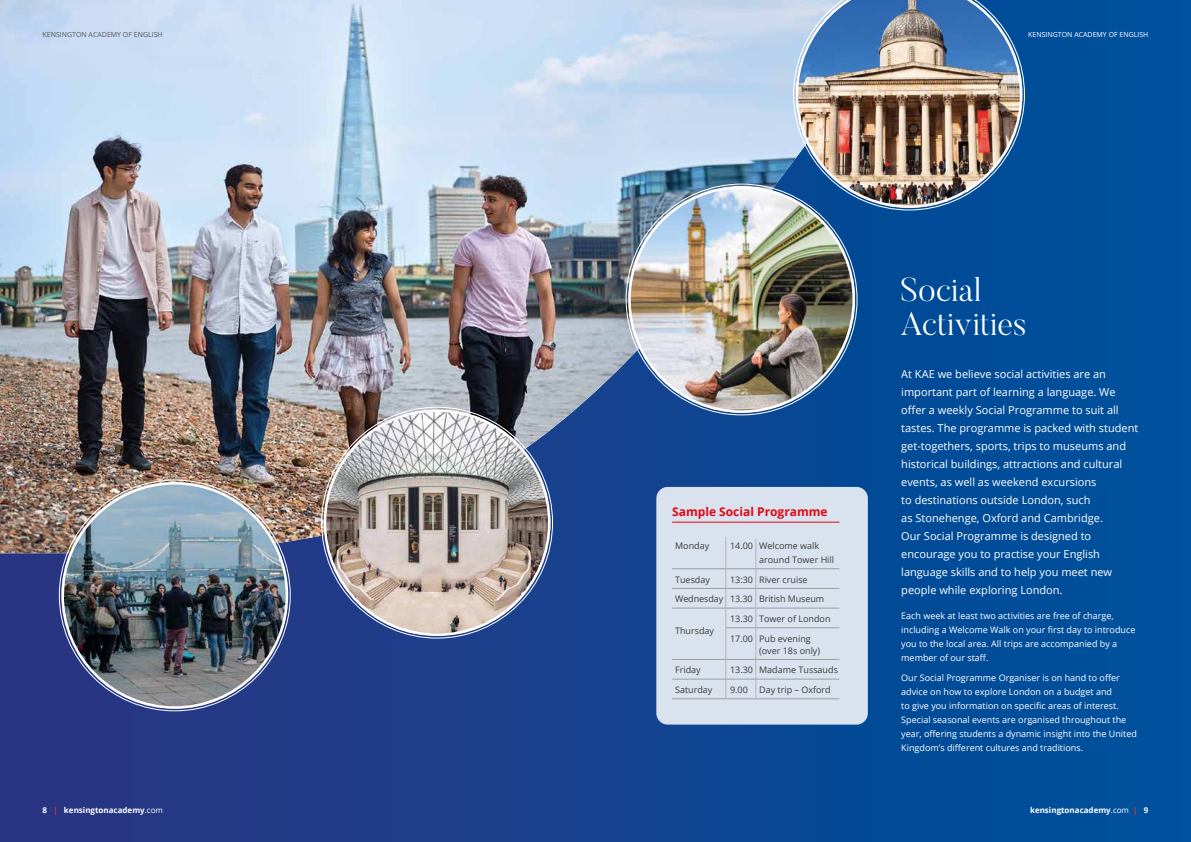
<style>
.page{position:relative;width:1191px;height:842px;background:#fff}
.page>*{position:absolute;margin:0;border:0;box-sizing:border-box;transform-origin:0 0}
.t1{font:300 33px/34px "Butler";color:#fff}
.t2{font:700 12px "Open Sans";color:#e30613}
.t3{font:11px/18px "Open Sans";color:#fff}
.t4{font:9px/14px "Open Sans";color:#fff}
.t5{font:9px/19.7px "Open Sans";color:#3c3c3b}
.t6{font:700 8px "Open Sans";color:#fff}
.t7{font:7px "Open Sans";color:#fff}
.t8{font:7px "Open Sans";color:#575756}
.s1{color:#db3a3a}
.s2{font-weight:400}
.s3{color:#e63323}
</style>
<div class="page">
<div style="left:0;top:0;width:1191px;height:842px;background:linear-gradient(to right,#2f3582,#00519d)"></div>
<div style="left:909px;top:0;width:282px;height:553px;background:#004f9b"></div>
<img style="left:0;top:0;width:909px;height:553px">
<img style="left:628px;top:186px;width:227px;height:227px;border-radius:113px">
<svg style="left:793px;top:0;width:231px;height:210px"></svg>
<img style="left:795px;top:0;width:227px;height:208px">
<img style="left:324px;top:411px;width:226px;height:223px">
<div style="left:656px;top:487px;width:212px;height:238px;background:#d9e2ee;border-radius:11px"></div>
<hr style="left:672px;top:522px;width:167px;height:1px;background:#e30613">
<hr style="left:672px;top:568px;width:167px;height:1px;background:#9d9d9c">
<hr style="left:672px;top:588px;width:167px;height:1px;background:#9d9d9c">
<hr style="left:672px;top:608px;width:167px;height:1px;background:#9d9d9c">
<hr style="left:726px;top:627px;width:113px;height:1px;background:#9d9d9c">
<hr style="left:672px;top:659px;width:167px;height:1px;background:#9d9d9c">
<hr style="left:672px;top:679px;width:167px;height:1px;background:#9d9d9c">
<hr style="left:672px;top:698px;width:167px;height:1px;background:#9d9d9c">
<hr style="left:725px;top:537px;width:1px;height:162px;background:#b7b2b4">
<hr style="left:755px;top:539px;width:1px;height:160px;background:#b7b2b4">
<img style="left:61px;top:482px;width:227px;height:227px;border-radius:113px">
<p class="t8" style="left:43px;top:29px;width:122px">KENSINGTON ACADEMY OF ENGLISH</p>
<p class="t7" style="left:1028px;top:29px;width:122px">KENSINGTON ACADEMY OF ENGLISH</p>
<p class="t2" style="left:672px;top:503px;width:157px">Sample Social Programme</p>
<p class="t5" style="left:675px;top:535px;width:36px">Monday</p>
<p class="t5" style="left:759px;top:538px;width:76px;line-height:14px;text-indent:-29px">14.00 Welcome walk around Tower Hill</p>
<p class="t5" style="left:675px;top:569px;width:36px">Tuesday</p>
<p class="t5" style="left:675px;top:569px;width:151px;text-indent:55px">13:30 River cruise<br>Wednesday 13.30 British Museum</p>
<p class="t5" style="left:675px;top:620px;width:41px">Thursday</p>
<p class="t5" style="left:730px;top:608px;width:102px">13.30 Tower of London<br>17.00 Pub evening</p>
<p class="t5" style="left:759px;top:640px;width:63px">(over 18s only)</p>
<p class="t5" style="left:675px;top:660px;width:27px">Friday</p>
<p class="t5" style="left:730px;top:660px;width:109px">13.30 Madame Tussauds</p>
<p class="t5" style="left:675px;top:679px;width:39px">Saturday</p>
<p class="t5" style="left:730px;top:679px;width:102px">9.00 Day trip – Oxford</p>
<h1 class="t1" style="left:900px;top:272px;width:128px">Social<br>Activities</h1>
<p class="t3" style="left:901px;top:364px;width:239px">At KAE we believe social activities are an important part of learning a language. We offer a weekly Social Programme to suit all tastes. The programme is packed with student get-togethers, sports, trips to museums and historical buildings, attractions and cultural events, as well as weekend excursions<br>to destinations outside London, such<br>as Stonehenge, Oxford and Cambridge.<br>Our Social Programme is designed to encourage you to practise your English language skills and to help you meet new people while exploring London.</p>
<p class="t4" style="left:901px;top:608px;width:236px">Each week at least two activities are free of charge, including a Welcome Walk on your first day to introduce you to the local area. All trips are accompanied by a member of our staff.</p>
<p class="t4" style="left:901px;top:670px;width:237px">Our Social Programme Organiser is on hand to offer advice on how to explore London on a budget and<br>to give you information on specific areas of interest.<br>Special seasonal events are organised throughout the year, offering students a dynamic insight into the United Kingdom’s different cultures and traditions.</p>
<p class="t6" style="left:43px;top:804px;width:122px">8 <span class="s1">|</span> kensingtonacademy<span class="s2">.com</span></p>
<p class="t6" style="left:1030px;top:804px;width:120px">kensingtonacademy<span class="s2">.com</span> <span class="s3">|</span> 9</p>
</div>
